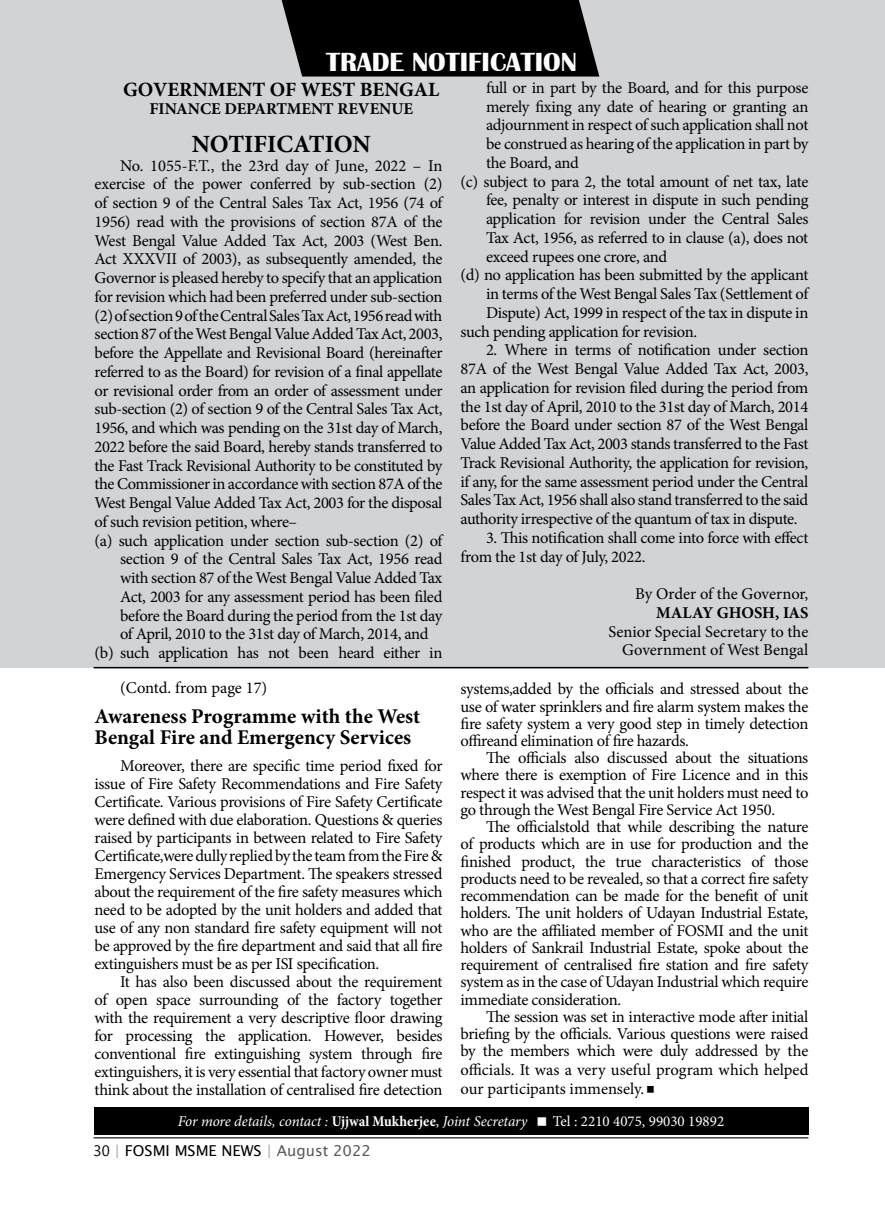
<style>
.page{position:relative;width:885px;height:1212px;background:#fff}
.page>*{position:absolute;margin:0;border:0;box-sizing:border-box;transform-origin:0 0}
.t1{font:700 27px "Britannic";color:#fff}
.t2{font:700 24.75px "Minion Pro";letter-spacing:-.01em;color:#000}
.t3{font:700 21px/21px "Minion Pro";color:#000}
.t4{font:700 20.25px "Minion Pro";color:#000}
.t5{font:16.5px/18px "Minion Pro";letter-spacing:-.02em;color:#000;text-align:justify}
.t6{font:16.5px/18.8px "Minion Pro";color:#000}
.t7{font:700 16.5px "Minion Pro";color:#000}
.t8{font:italic 15px "Minion Pro";letter-spacing:-.01em;color:#fff}
.t9{font:15px "Lucida Sans Unicode";color:#000}
.t10{font:15px "Minion Pro";color:#fff}
.s1{font-family:"Four CPK Head 1";font-weight:700}
.s2{font-weight:700;font-style:normal;font-stretch:condensed}
.s3{font-style:normal}
.s4{font-family:"Microsoft New Tai Lue"}
.s5{color:#808285}
.s6{color:#58595b}
</style>
<div class="page">
<hr style="left:94px;top:1137px;width:714px;height:1px;background:#404348">
<div style="left:0;top:0;width:884px;height:668px;background:#d1d3d4"></div>
<div style="left:94px;top:1107px;width:714px;height:27px;background:#000"></div>
<svg style="left:281px;top:0;width:318px;height:77px;background:#0f0f0f"></svg>
<hr style="left:94px;top:667px;width:714px;height:1px;background:#000">
<h1 class="t1" style="left:326px;top:46px;width:252px">TRADE NOTIFICATION</h1>
<p class="t4" style="left:123px;top:75px;width:317px">GOVERNMENT OF WEST BENGAL</p>
<p class="t7" style="left:149px;top:98px;width:265px">FINANCE DEPARTMENT REVENUE</p>
<h2 class="t2" style="left:192px;top:127px;width:180px">NOTIFICATION</h2>
<p class="t6" style="left:120px;top:156px;width:324px">No. 1055-F.T., the 23rd day of June, 2022 – In</p>
<p class="t5" style="left:95px;top:175px;width:349px">exercise of the power conferred by sub-section (2)</p>
<p class="t5" style="left:95px;top:194px;width:349px">of section 9 of the Central Sales Tax Act, 1956 (74 of</p>
<p class="t5" style="left:95px;top:213px;width:349px">1956) read with the provisions of section 87A of the</p>
<p class="t5" style="left:95px;top:232px;width:349px">West Bengal Value Added Tax Act, 2003 (West Ben.</p>
<p class="t5" style="left:95px;top:250px;width:349px">Act XXXVII of 2003), as subsequently amended, the</p>
<p class="t5" style="left:95px;top:269px;width:349px">Governor is pleased hereby to specify that an application</p>
<p class="t5" style="left:95px;top:288px;width:349px">for revision which had been preferred under sub-section</p>
<p class="t5" style="left:95px;top:306px;width:349px">(2) of section 9 of the Central Sales Tax Act, 1956 read with</p>
<p class="t5" style="left:95px;top:325px;width:349px">section 87 of the West Bengal Value Added Tax Act, 2003,</p>
<p class="t5" style="left:95px;top:344px;width:349px">before the Appellate and Revisional Board (hereinafter</p>
<p class="t5" style="left:95px;top:363px;width:349px">referred to as the Board) for revision of a final appellate</p>
<p class="t5" style="left:95px;top:381px;width:349px">or revisional order from an order of assessment under</p>
<p class="t5" style="left:95px;top:400px;width:349px">sub-section (2) of section 9 of the Central Sales Tax Act,</p>
<p class="t5" style="left:95px;top:419px;width:349px">1956, and which was pending on the 31st day of March,</p>
<p class="t5" style="left:95px;top:438px;width:349px">2022 before the said Board, hereby stands transferred to</p>
<p class="t5" style="left:95px;top:456px;width:349px">the Fast Track Revisional Authority to be constituted by</p>
<p class="t5" style="left:95px;top:475px;width:349px">the Commissioner in accordance with section 87A of the</p>
<p class="t5" style="left:95px;top:494px;width:349px">West Bengal Value Added Tax Act, 2003 for the disposal</p>
<p class="t5" style="left:95px;top:513px;width:204px">of such revision petition, where–</p>
<p class="t5" style="left:95px;top:531px;width:349px">(a) such application under section sub-section (2) of</p>
<p class="t5" style="left:120px;top:550px;width:324px">section 9 of the Central Sales Tax Act, 1956 read</p>
<p class="t5" style="left:120px;top:569px;width:324px">with section 87 of the West Bengal Value Added Tax</p>
<p class="t5" style="left:120px;top:588px;width:324px">Act, 2003 for any assessment period has been filed</p>
<p class="t5" style="left:120px;top:606px;width:324px">before the Board during the period from the 1st day</p>
<p class="t5" style="left:120px;top:625px;width:310px">of April, 2010 to the 31st day of March, 2014, and</p>
<p class="t5" style="left:95px;top:644px;width:349px">(b) such application has not been heard either in</p>
<p class="t5" style="left:486px;top:79px;width:324px">full or in part by the Board, and for this purpose</p>
<p class="t5" style="left:486px;top:97px;width:324px">merely fixing any date of hearing or granting an</p>
<p class="t5" style="left:486px;top:116px;width:324px">adjournment in respect of such application shall not</p>
<p class="t5" style="left:486px;top:135px;width:324px">be construed as hearing of the application in part by</p>
<p class="t5" style="left:486px;top:154px;width:94px">the Board, and</p>
<p class="t5" style="left:460px;top:172px;width:349px">(c) subject to para 2, the total amount of net tax, late</p>
<p class="t5" style="left:486px;top:191px;width:324px">fee, penalty or interest in dispute in such pending</p>
<p class="t5" style="left:486px;top:210px;width:324px">application for revision under the Central Sales</p>
<p class="t5" style="left:486px;top:229px;width:324px">Tax Act, 1956, as referred to in clause (a), does not</p>
<p class="t5" style="left:486px;top:247px;width:183px">exceed rupees one crore, and</p>
<p class="t5" style="left:460px;top:266px;width:349px">(d) no application has been submitted by the applicant</p>
<p class="t5" style="left:486px;top:285px;width:324px">in terms of the West Bengal Sales Tax (Settlement of</p>
<p class="t5" style="left:486px;top:304px;width:324px">Dispute) Act, 1999 in respect of the tax in dispute in</p>
<p class="t5" style="left:460px;top:322px;width:238px">such pending application for revision.</p>
<p class="t5" style="left:460px;top:341px;width:349px;line-height:18.8px;text-indent:26px">2. Where in terms of notification under section 87A of the West Bengal Value Added Tax Act, 2003, an application for revision filed during the period from the 1st day of April, 2010 to the 31st day of March, 2014 before the Board under section 87 of the West Bengal Value Added Tax Act, 2003 stands transferred to the Fast Track Revisional Authority, the application for revision, if any, for the same assessment period under the Central Sales Tax Act, 1956 shall also stand transferred to the said authority irrespective of the quantum of tax in dispute.</p>
<p class="t5" style="left:460px;top:528px;width:349px;line-height:18.8px;text-indent:26px">3. This notification shall come into force with effect from the 1st day of July, 2022.</p>
<p class="t5" style="left:635px;top:585px;width:175px">By Order of the Governor,</p>
<p class="t7" style="left:656px;top:601px;width:154px">MALAY GHOSH, IAS</p>
<p class="t6" style="left:608px;top:622px;width:201px;text-align:right">Senior Special Secretary to the<br>Government of West Bengal</p>
<p class="t5" style="left:120px;top:679px;width:149px">(Contd. from page 17)</p>
<p class="t3" style="left:94px;top:705px;width:327px">Awareness Programme with the West<br>Bengal Fire and Emergency Services</p>
<p class="t5" style="left:95px;top:757px;width:349px;text-indent:26px">Moreover, there are specific time period fixed for issue of Fire Safety Recommendations and Fire Safety Certificate. Various provisions of Fire Safety Certificate were defined with due elaboration. Questions &amp; queries raised by participants in between related to Fire Safety Certificate,were dully replied by the team from the Fire &amp; Emergency Services Department. The speakers stressed about the requirement of the fire safety measures which need to be adopted by the unit holders and added that use of any non standard fire safety equipment will not be approved by the fire department and said that all fire extinguishers must be as per ISI specification.</p>
<p class="t5" style="left:95px;top:973px;width:349px;text-indent:26px">It has also been discussed about the requirement of open space surrounding of the factory together with the requirement a very descriptive floor drawing for processing the application. However, besides conventional fire extinguishing system through fire extinguishers, it is very essential that factory owner must think about the installation of centralised fire detection</p>
<p class="t5" style="left:460px;top:679px;width:349px;line-height:17.5px">systems,added by the officials and stressed about the use of water sprinklers and fire alarm system makes the fire safety system a very good step in timely detection offireand elimination of fire hazards.</p>
<p class="t5" style="left:460px;top:749px;width:349px;line-height:17.2px;text-indent:26px">The officials also discussed about the situations where there is exemption of Fire Licence and in this respect it was advised that the unit holders must need to go through the West Bengal Fire Service Act 1950.</p>
<p class="t5" style="left:460px;top:818px;width:349px;line-height:17.2px;text-indent:26px">The officialstold that while describing the nature of products which are in use for production and the finished product, the true characteristics of those products need to be revealed, so that a correct fire safety recommendation can be made for the benefit of unit holders. The unit holders of Udayan Industrial Estate, who are the affiliated member of FOSMI and the unit holders of Sankrail Industrial Estate, spoke about the requirement of centralised fire station and fire safety system as in the case of Udayan Industrial which require immediate consideration.</p>
<p class="t5" style="left:460px;top:1008px;width:349px;line-height:17.2px;text-indent:26px">The session was set in interactive mode after initial briefing by the officials. Various questions were raised by the members which were duly addressed by the</p>
<p class="t6" style="left:460px;top:1060px;width:349px">officials. It was a very useful program which helped our participants immensely.<span class="s1">À</span></p>
<p class="t8" style="left:178px;top:1110px;width:351px">For more details, contact : <span class="s2">Ujjwal Mukherjee</span><span class="s3">,</span> Joint Secretary</p>
<p class="t10" style="left:552px;top:1110px;width:173px">Tel : 2210 4075, 99030 19892</p>
<p class="t9" style="left:94px;top:1138px;width:279px"><span class="s4">30</span> <span class="s5">|</span> FOSMI MSME NEWS <span class="s5">|</span> <span class="s6">August 2022</span></p>
</div>
